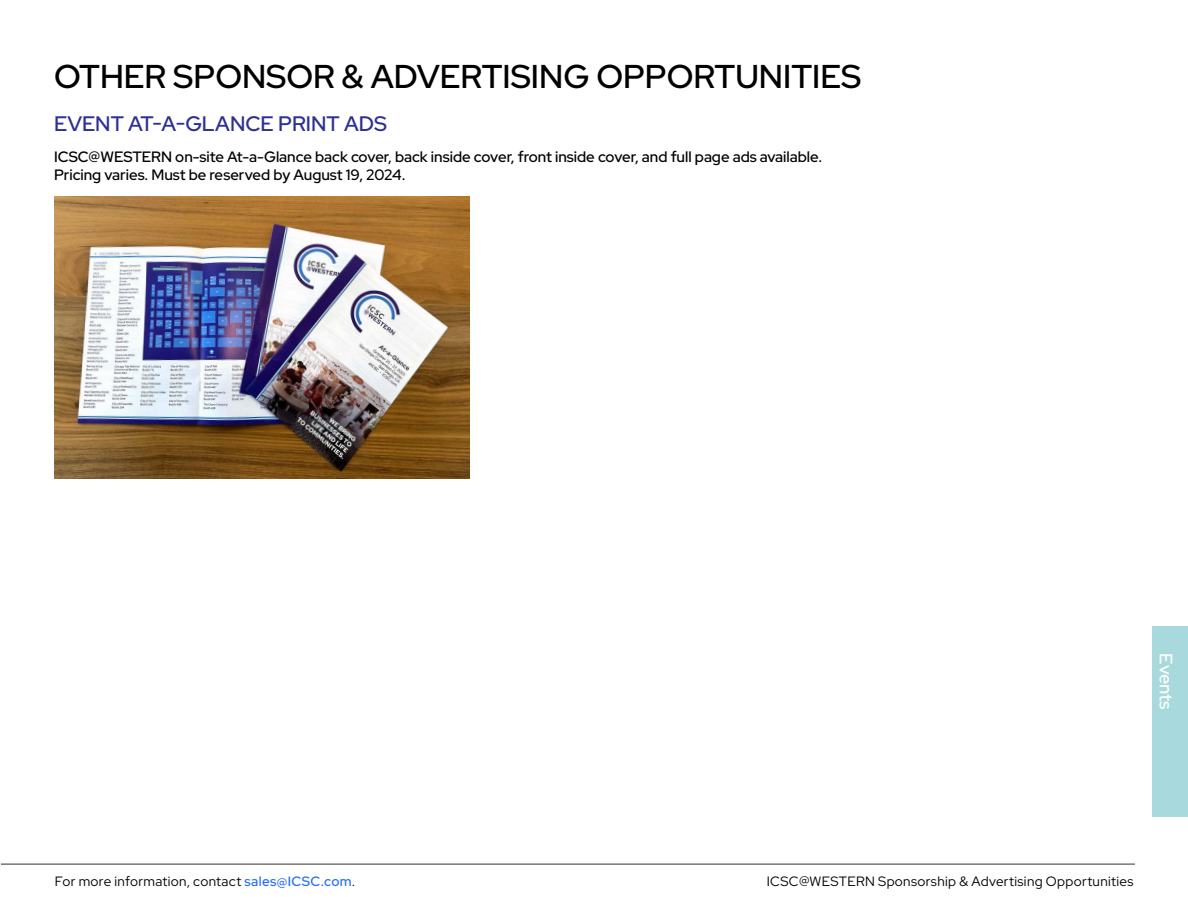
<style>
.page{position:relative;width:1188px;height:918px;background:#fff}
.page>*{position:absolute;margin:0;border:0;box-sizing:border-box;transform-origin:0 0}
.t1{font:500 33px "Red Hat Display";color:#000}
.t2{font:500 21px "Red Hat Display";color:#2e3092}
.t3{font:500 18px "Red Hat Display";letter-spacing:-.01em;color:#fff}
.t4{font:500 15px/18px "Red Hat Display";color:#000}
.t5{font:13.5px "Red Hat Display";letter-spacing:.025em;color:#000}
.s1{font-weight:500;color:#256eff}
</style>
<div class="page">
<div style="left:1152px;top:626px;width:36px;height:191px;background:#a8d9dc"></div>
<hr style="left:1px;top:863px;width:1134px;height:2px;background:#767574">
<img style="left:54px;top:197px;width:416px;height:281px">
<h1 class="t1" style="left:54px;top:55px;width:809px">OTHER SPONSOR &amp; ADVERTISING OPPORTUNITIES</h1>
<h2 class="t2" style="left:54px;top:110px;width:335px">EVENT AT-A-GLANCE PRINT ADS</h2>
<p class="t4" style="left:54px;top:147px;width:770px">ICSC@WESTERN on-site At-a-Glance back cover, back inside cover, front inside cover, and full page ads available.<br>Pricing varies. Must be reserved by August 19, 2024.</p>
<p class="t3" style="left:1178px;top:653px;width:58px;rotate:90deg">Events</p>
<p class="t5" style="left:55px;top:872px;width:302px">For more information, contact <span class="s1">sales@ICSC.com</span>.</p>
<p class="t5" style="left:767px;top:872px;width:368px">ICSC@WESTERN Sponsorship &amp; Advertising Opportunities</p>
</div>
